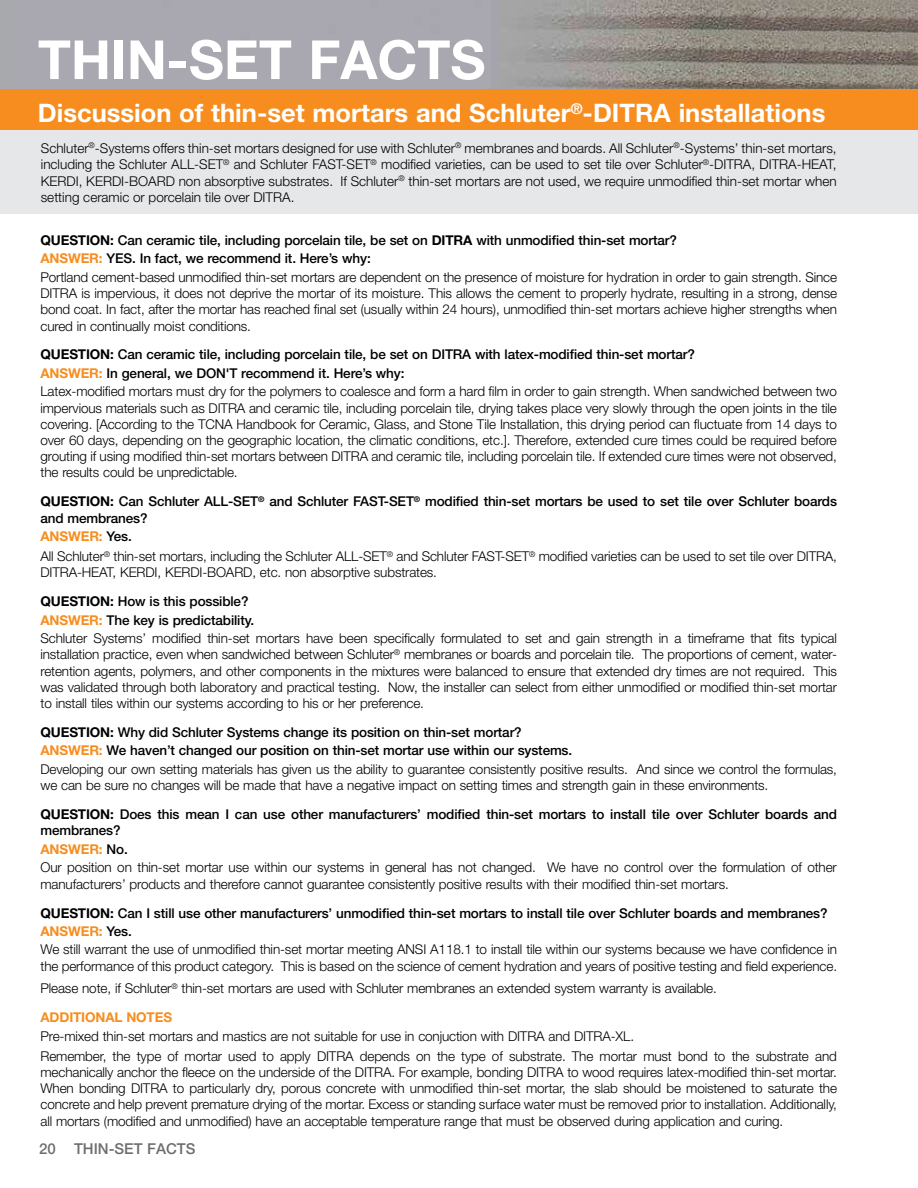
<style>
.page{position:relative;width:918px;height:1188px;background:#fff}
.page>*{position:absolute;margin:0;border:0;box-sizing:border-box;transform-origin:0 0}
.t1{font:700 54px "Helvetica Neue LT Pro";color:#fff}
.t2{font:700 25.5px "Helvetica Neue LT Pro";color:#fff}
.t3{font:500 15px "Helvetica Neue LT Pro";color:#6d6e71}
.t4{font:300 13.5px/16.2px "Helvetica Neue LT Pro";letter-spacing:-.01em;color:#000}
.t5{font:500 13.5px/18.5px "Helvetica Neue LT Pro";letter-spacing:-.01em;color:#000}
.t6{font:700 13.5px "Helvetica Neue LT Pro";letter-spacing:-.01em;color:#f78d1e}
.s1{font-weight:700}
.s2{font-weight:500}
.s3{font-weight:700;color:#f78d1e}
.s4{font-weight:300}
</style>
<div class="page">
<div style="left:0;top:99px;width:918px;height:115px;background:#e6e7e8"></div>
<img style="left:16px;top:0;width:902px;height:90px">
<div style="left:0;top:90px;width:918px;height:40px;background:#f78d1e"></div>
<h1 class="t1" style="left:38px;top:26px;width:449px">THIN-SET FACTS</h1>
<h2 class="t2" style="left:38px;top:97px;width:789px">Discussion of thin-set mortars and Schluter<sup>®</sup>-DITRA installations</h2>
<p class="t4" style="left:41px;top:140px;width:797px;text-align:justify">Schluter<sup>®</sup>-Systems offers thin-set mortars designed for use with Schluter<sup>®</sup> membranes and boards. All Schluter<sup>®</sup>-Systems’ thin-set mortars, including the Schluter ALL-SET<sup>®</sup> and Schluter FAST-SET<sup>®</sup> modified varieties, can be used to set tile over Schluter<sup>®</sup>-DITRA, DITRA-HEAT, KERDI, KERDI-BOARD non absorptive substrates. If Schluter<sup>®</sup> thin-set mortars are not used, we require unmodified thin-set mortar when setting ceramic or porcelain tile over DITRA.</p>
<p class="t4" style="left:40px;top:231px;width:798px;line-height:18.5px"><span class="s1">QUESTION:</span> <span class="s2">Can ceramic tile, including porcelain tile, be set on</span> <span class="s1">DITRA</span> <span class="s2">with unmodified thin-set mortar?<br></span><span class="s3">ANSWER:</span> <span class="s2">YES. In fact, we recommend it. Here’s why:<br></span>Portland cement-based unmodified thin-set mortars are dependent on the presence of moisture for hydration in order to gain strength. Since</p>
<p class="t4" style="left:40px;top:285px;width:798px;text-align:justify">DITRA is impervious, it does not deprive the mortar of its moisture. This allows the cement to properly hydrate, resulting in a strong, dense bond coat. In fact, after the mortar has reached final set (usually within 24 hours), unmodified thin-set mortars achieve higher strengths when cured in continually moist conditions.</p>
<p class="t5" style="left:40px;top:345px;width:798px"><span class="s1">QUESTION:</span> Can ceramic tile, including porcelain tile, be set on DITRA with latex-modified thin-set mortar?<br><span class="s3">ANSWER:</span> In general, we DON'T recommend it. Here’s why:<br><span class="s4">Latex-modified mortars must dry for the polymers to coalesce and form a hard film in order to gain strength. When sandwiched between two</span></p>
<p class="t4" style="left:40px;top:399px;width:798px;text-align:justify">impervious materials such as DITRA and ceramic tile, including porcelain tile, drying takes place very slowly through the open joints in the tile covering. [According to the TCNA Handbook for Ceramic, Glass, and Stone Tile Installation, this drying period can fluctuate from 14 days to over 60 days, depending on the geographic location, the climatic conditions, etc.]. Therefore, extended cure times could be required before grouting if using modified thin-set mortars between DITRA and ceramic tile, including porcelain tile. If extended cure times were not observed, the results could be unpredictable.</p>
<p class="t5" style="left:40px;top:493px;width:798px;line-height:16.2px"><span class="s1">QUESTION:</span> Can Schluter ALL-SET<sup>®</sup> and Schluter FAST-SET<sup>®</sup> modified thin-set mortars be used to set tile over Schluter boards and membranes?</p>
<p class="t4" style="left:41px;top:526px;width:798px;line-height:20px"><span class="s3">ANSWER:</span> <span class="s2">Yes.<br></span>All Schluter<sup>®</sup> thin-set mortars, including the Schluter ALL-SET<sup>®</sup> and Schluter FAST-SET<sup>®</sup> modified varieties can be used to set tile over DITRA,</p>
<p class="t4" style="left:40px;top:558px;width:398px;line-height:29px">DITRA-HEAT, KERDI, KERDI-BOARD, etc. non absorptive substrates.<br><span class="s1">QUESTION:</span> <span class="s2">How is this possible?</span></p>
<p class="t4" style="left:40px;top:610px;width:798px;line-height:18.5px"><span class="s3">ANSWER:</span> <span class="s2">The key is predictability.<br></span>Schluter Systems’ modified thin-set mortars have been specifically formulated to set and gain strength in a timeframe that fits typical</p>
<p class="t4" style="left:40px;top:646px;width:798px;text-align:justify">installation practice, even when sandwiched between Schluter<sup>®</sup> membranes or boards and porcelain tile. The proportions of cement, water&shy;retention agents, polymers, and other components in the mixtures were balanced to ensure that extended dry times are not required. This was validated through both laboratory and practical testing. Now, the installer can select from either unmodified or modified thin-set mortar to install tiles within our systems according to his or her preference.</p>
<p class="t4" style="left:41px;top:723px;width:798px;line-height:18.5px"><span class="s1">QUESTION:</span> <span class="s2">Why did Schluter Systems change its position on thin-set mortar?<br></span><span class="s3">ANSWER:</span> <span class="s2">We haven’t changed our position on thin-set mortar use within our systems.<br></span>Developing our own setting materials has given us the ability to guarantee consistently positive results. And since we control the formulas,</p>
<p class="t4" style="left:41px;top:771px;width:798px;line-height:29px">we can be sure no changes will be made that have a negative impact on setting times and strength gain in these environments.<br><span class="s1">QUESTION:</span> <span class="s2">Does this mean I can use other manufacturers’ modified thin-set mortars to install tile over Schluter boards and</span></p>
<p class="t4" style="left:41px;top:821px;width:798px;line-height:18.5px"><span class="s2">membranes?<br></span><span class="s3">ANSWER:</span> <span class="s2">No.<br></span>Our position on thin-set mortar use within our systems in general has not changed. We have no control over the formulation of other</p>
<p class="t4" style="left:41px;top:869px;width:789px;line-height:29px">manufacturers’ products and therefore cannot guarantee consistently positive results with their modified thin-set mortars.<br><span class="s1">QUESTION:</span> <span class="s2">Can I still use other manufacturers’ unmodified thin-set mortars to install tile over Schluter boards and membranes?</span></p>
<p class="t4" style="left:41px;top:922px;width:798px;line-height:18.5px"><span class="s3">ANSWER:</span> <span class="s2">Yes.<br></span>We still warrant the use of unmodified thin-set mortar meeting ANSI A118.1 to install tile within our systems because we have confidence in</p>
<p class="t4" style="left:41px;top:954px;width:798px;line-height:22.6px">the performance of this product category. This is based on the science of cement hydration and years of positive testing and field experience.<br>Please note, if Schluter<sup>®</sup> thin-set mortars are used with Schluter membranes an extended system warranty is available.</p>
<p class="t6" style="left:40px;top:1009px;width:133px">ADDITIONAL NOTES</p>
<p class="t4" style="left:40px;top:1026px;width:798px;line-height:20px">Pre-mixed thin-set mortars and mastics are not suitable for use in conjuction with DITRA and DITRA-XL.<br>Remember, the type of mortar used to apply DITRA depends on the type of substrate. The mortar must bond to the substrate and</p>
<p class="t4" style="left:40px;top:1064px;width:798px;text-align:justify">mechanically anchor the fleece on the underside of the DITRA. For example, bonding DITRA to wood requires latex-modified thin-set mortar.<br>When bonding DITRA to particularly dry, porous concrete with unmodified thin-set mortar, the slab should be moistened to saturate the concrete and help prevent premature drying of the mortar. Excess or standing surface water must be removed prior to installation. Additionally, all mortars (modified and unmodified) have an acceptable temperature range that must be observed during application and curing.</p>
<p class="t3" style="left:39px;top:1139px;width:158px">20 THIN-SET FACTS</p>
</div>
